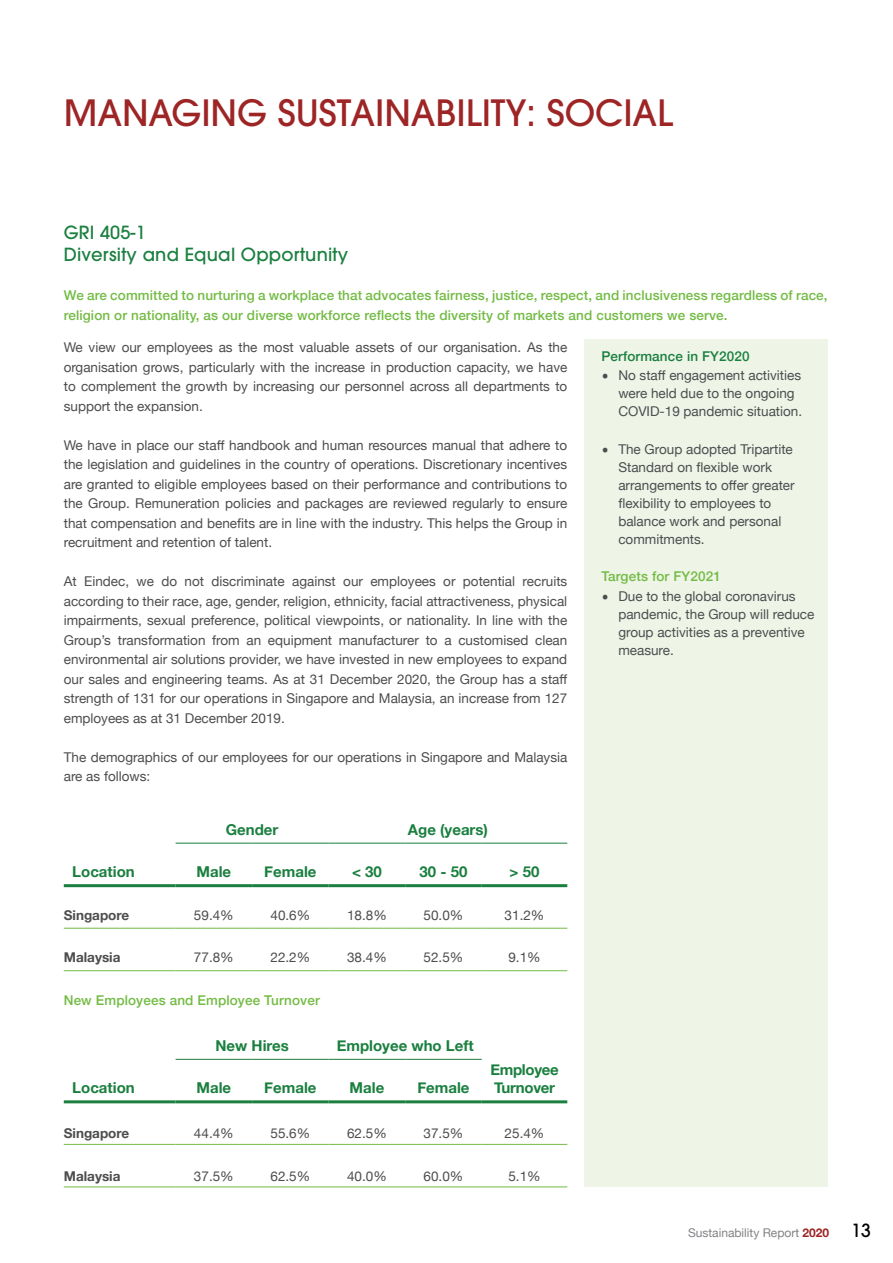
<style>
.page{position:relative;width:893px;height:1263px;background:#fff}
.page>*{position:absolute;margin:0;border:0;box-sizing:border-box;transform-origin:0 0}
.t1{font:500 36px "ITC Avant Garde Pro";color:#9e2525}
.t2{font:500 18px/22.5px "ITC Avant Garde Pro";letter-spacing:.01em;color:#1a7f3f}
.t3{font:700 15px "Helvetica Neue";color:#1a7f3f}
.t4{font:700 15px "Helvetica Neue";letter-spacing:-.02em;color:#1a7f3f}
.t5{font:13.5px/19.5px "Helvetica Neue";color:#4d4d4f}
.t6{font:500 13.5px/19.5px "Helvetica Neue";letter-spacing:.01em;color:#73bb44}
.t7{font:700 13.5px "Helvetica Neue";color:#4d4d4f}
.t8{font:500 13.5px "Helvetica Neue";letter-spacing:.01em;color:#1a7f3f}
.t9{font:12px "Helvetica Neue";color:#808285}
.s1{font-weight:700;color:#9e2525}
.s2{font-family:"ITC Avant Garde Pro";font-weight:500;font-size:18px;color:#000}
</style>
<div class="page">
<div style="left:584px;top:339px;width:244px;height:848px;background:#eef5e7"></div>
<hr style="left:64px;top:970px;width:112px;height:1px;background:#73bb44">
<hr style="left:176px;top:970px;width:76px;height:1px;background:#73bb44">
<hr style="left:252px;top:970px;width:77px;height:1px;background:#73bb44">
<hr style="left:329px;top:970px;width:76px;height:1px;background:#73bb44">
<hr style="left:405px;top:970px;width:77px;height:1px;background:#73bb44">
<hr style="left:482px;top:970px;width:85px;height:1px;background:#73bb44">
<hr style="left:64px;top:1144px;width:112px;height:1px;background:#73bb44">
<hr style="left:176px;top:1144px;width:76px;height:1px;background:#73bb44">
<hr style="left:252px;top:1144px;width:77px;height:1px;background:#73bb44">
<hr style="left:329px;top:1144px;width:76px;height:1px;background:#73bb44">
<hr style="left:405px;top:1144px;width:77px;height:1px;background:#73bb44">
<hr style="left:482px;top:1144px;width:85px;height:1px;background:#73bb44">
<hr style="left:64px;top:1186px;width:112px;height:1px;background:#73bb44">
<hr style="left:176px;top:1186px;width:76px;height:1px;background:#73bb44">
<hr style="left:252px;top:1186px;width:77px;height:1px;background:#73bb44">
<hr style="left:329px;top:1186px;width:76px;height:1px;background:#73bb44">
<hr style="left:405px;top:1186px;width:77px;height:1px;background:#73bb44">
<hr style="left:482px;top:1186px;width:85px;height:1px;background:#73bb44">
<hr style="left:64px;top:928px;width:112px;height:1px;background:#73bb44">
<hr style="left:176px;top:928px;width:76px;height:1px;background:#73bb44">
<hr style="left:252px;top:928px;width:77px;height:1px;background:#73bb44">
<hr style="left:329px;top:928px;width:76px;height:1px;background:#73bb44">
<hr style="left:405px;top:928px;width:77px;height:1px;background:#73bb44">
<hr style="left:482px;top:928px;width:85px;height:1px;background:#73bb44">
<hr style="left:176px;top:884px;width:76px;height:3px;background:#1a7f3f">
<hr style="left:252px;top:884px;width:77px;height:3px;background:#1a7f3f">
<hr style="left:329px;top:884px;width:76px;height:3px;background:#1a7f3f">
<hr style="left:405px;top:884px;width:77px;height:3px;background:#1a7f3f">
<hr style="left:482px;top:884px;width:85px;height:3px;background:#1a7f3f">
<hr style="left:64px;top:884px;width:112px;height:3px;background:#1a7f3f">
<hr style="left:176px;top:843px;width:76px;height:1px;background:#1a7f3f">
<hr style="left:252px;top:843px;width:77px;height:1px;background:#1a7f3f">
<hr style="left:329px;top:843px;width:76px;height:1px;background:#1a7f3f">
<hr style="left:405px;top:843px;width:77px;height:1px;background:#1a7f3f">
<hr style="left:482px;top:843px;width:85px;height:1px;background:#1a7f3f">
<hr style="left:176px;top:1100px;width:76px;height:3px;background:#1a7f3f">
<hr style="left:252px;top:1100px;width:77px;height:3px;background:#1a7f3f">
<hr style="left:329px;top:1100px;width:76px;height:3px;background:#1a7f3f">
<hr style="left:405px;top:1100px;width:77px;height:3px;background:#1a7f3f">
<hr style="left:482px;top:1100px;width:85px;height:3px;background:#1a7f3f">
<hr style="left:64px;top:1100px;width:112px;height:3px;background:#1a7f3f">
<hr style="left:176px;top:1059px;width:76px;height:1px;background:#1a7f3f">
<hr style="left:252px;top:1059px;width:77px;height:1px;background:#1a7f3f">
<hr style="left:329px;top:1059px;width:76px;height:1px;background:#1a7f3f">
<hr style="left:405px;top:1059px;width:77px;height:1px;background:#1a7f3f">
<h1 class="t1" style="left:64px;top:90px;width:611px">MANAGING SUSTAINABILITY: SOCIAL</h1>
<h2 class="t2" style="left:64px;top:221px;width:286px">GRI 405-1<br>Diversity and Equal Opportunity</h2>
<p class="t6" style="left:64px;top:285px;width:765px">We are committed to nurturing a workplace that advocates fairness, justice, respect, and inclusiveness regardless of race, religion or nationality, as our diverse workforce reflects the diversity of markets and customers we serve.</p>
<p class="t5" style="left:64px;top:338px;width:505px;text-align:justify">We view our employees as the most valuable assets of our organisation. As the organisation grows, particularly with the increase in production capacity, we have to complement the growth by increasing our personnel across all departments to support the expansion.</p>
<p class="t5" style="left:64px;top:436px;width:505px;text-align:justify">We have in place our staff handbook and human resources manual that adhere to the legislation and guidelines in the country of operations. Discretionary incentives are granted to eligible employees based on their performance and contributions to the Group. Remuneration policies and packages are reviewed regularly to ensure that compensation and benefits are in line with the industry. This helps the Group in recruitment and retention of talent.</p>
<p class="t5" style="left:64px;top:572px;width:505px;text-align:justify">At Eindec, we do not discriminate against our employees or potential recruits according to their race, age, gender, religion, ethnicity, facial attractiveness, physical impairments, sexual preference, political viewpoints, or nationality. In line with the Group’s transformation from an equipment manufacturer to a customised clean environmental air solutions provider, we have invested in new employees to expand our sales and engineering teams. As at 31 December 2020, the Group has a staff strength of 131 for our operations in Singapore and Malaysia, an increase from 127 employees as at 31 December 2019.</p>
<p class="t5" style="left:64px;top:748px;width:505px">The demographics of our employees for our operations in Singapore and Malaysia are as follows:</p>
<p class="t8" style="left:601px;top:345px;width:150px">Performance in FY2020</p>
<p class="t5" style="left:618px;top:367px;width:185px;line-height:18px">No staff engagement activities were held due to the ongoing<br>COVID-19 pandemic situation.</p>
<p class="t5" style="left:618px;top:441px;width:178px;line-height:18px">The Group adopted Tripartite<br>Standard on flexible work arrangements to offer greater flexibility to employees to balance work and personal commitments.</p>
<p class="t6" style="left:601px;top:566px;width:121px">Targets for FY2021</p>
<p class="t5" style="left:618px;top:588px;width:198px;line-height:18px">Due to the global coronavirus pandemic, the Group will reduce group activities as a preventive measure.</p>
<p class="t3" style="left:72px;top:860px;width:64px">Location</p>
<p class="t3" style="left:226px;top:817px;width:54px">Gender</p>
<p class="t3" style="left:408px;top:817px;width:81px">Age (years)</p>
<p class="t3" style="left:196px;top:860px;width:36px">Male</p>
<p class="t3" style="left:264px;top:860px;width:54px">Female</p>
<p class="t3" style="left:352px;top:860px;width:31px">&lt; 30</p>
<p class="t3" style="left:420px;top:860px;width:49px">30 - 50</p>
<p class="t3" style="left:510px;top:860px;width:31px">&gt; 50</p>
<p class="t7" style="left:64px;top:904px;width:67px">Singapore</p>
<p class="t5" style="left:194px;top:906px;width:41px">59.4%</p>
<p class="t5" style="left:271px;top:906px;width:41px">40.6%</p>
<p class="t5" style="left:347px;top:906px;width:41px">18.8%</p>
<p class="t5" style="left:424px;top:906px;width:41px">50.0%</p>
<p class="t5" style="left:505px;top:906px;width:41px">31.2%</p>
<p class="t7" style="left:64px;top:947px;width:58px">Malaysia</p>
<p class="t5" style="left:194px;top:948px;width:41px">77.8%</p>
<p class="t5" style="left:271px;top:948px;width:41px">22.2%</p>
<p class="t5" style="left:347px;top:948px;width:41px">38.4%</p>
<p class="t5" style="left:424px;top:948px;width:41px">52.5%</p>
<p class="t5" style="left:508px;top:948px;width:34px">9.1%</p>
<p class="t6" style="left:64px;top:989px;width:257px">New Employees and Employee Turnover</p>
<p class="t3" style="left:72px;top:1076px;width:64px">Location</p>
<p class="t3" style="left:215px;top:1034px;width:75px">New Hires</p>
<p class="t3" style="left:337px;top:1034px;width:138px">Employee who Left</p>
<p class="t4" style="left:490px;top:1058px;width:70px">Employee</p>
<p class="t3" style="left:197px;top:1076px;width:36px">Male</p>
<p class="t3" style="left:264px;top:1076px;width:54px">Female</p>
<p class="t3" style="left:350px;top:1076px;width:36px">Male</p>
<p class="t3" style="left:417px;top:1076px;width:54px">Female</p>
<p class="t4" style="left:494px;top:1076px;width:62px">Turnover</p>
<p class="t7" style="left:64px;top:1123px;width:67px">Singapore</p>
<p class="t5" style="left:194px;top:1124px;width:41px">44.4%</p>
<p class="t5" style="left:271px;top:1124px;width:41px">55.6%</p>
<p class="t5" style="left:347px;top:1124px;width:41px">62.5%</p>
<p class="t5" style="left:424px;top:1124px;width:41px">37.5%</p>
<p class="t5" style="left:505px;top:1124px;width:41px">25.4%</p>
<p class="t7" style="left:64px;top:1165px;width:58px">Malaysia</p>
<p class="t5" style="left:194px;top:1167px;width:41px">37.5%</p>
<p class="t5" style="left:271px;top:1167px;width:41px">62.5%</p>
<p class="t5" style="left:347px;top:1167px;width:41px">40.0%</p>
<p class="t5" style="left:424px;top:1167px;width:41px">60.0%</p>
<p class="t5" style="left:508px;top:1167px;width:34px">5.1%</p>
<p class="t9" style="left:688px;top:1224px;width:185px">Sustainability Report <span class="s1">2020</span> <span class="s2">13</span></p>
</div>
